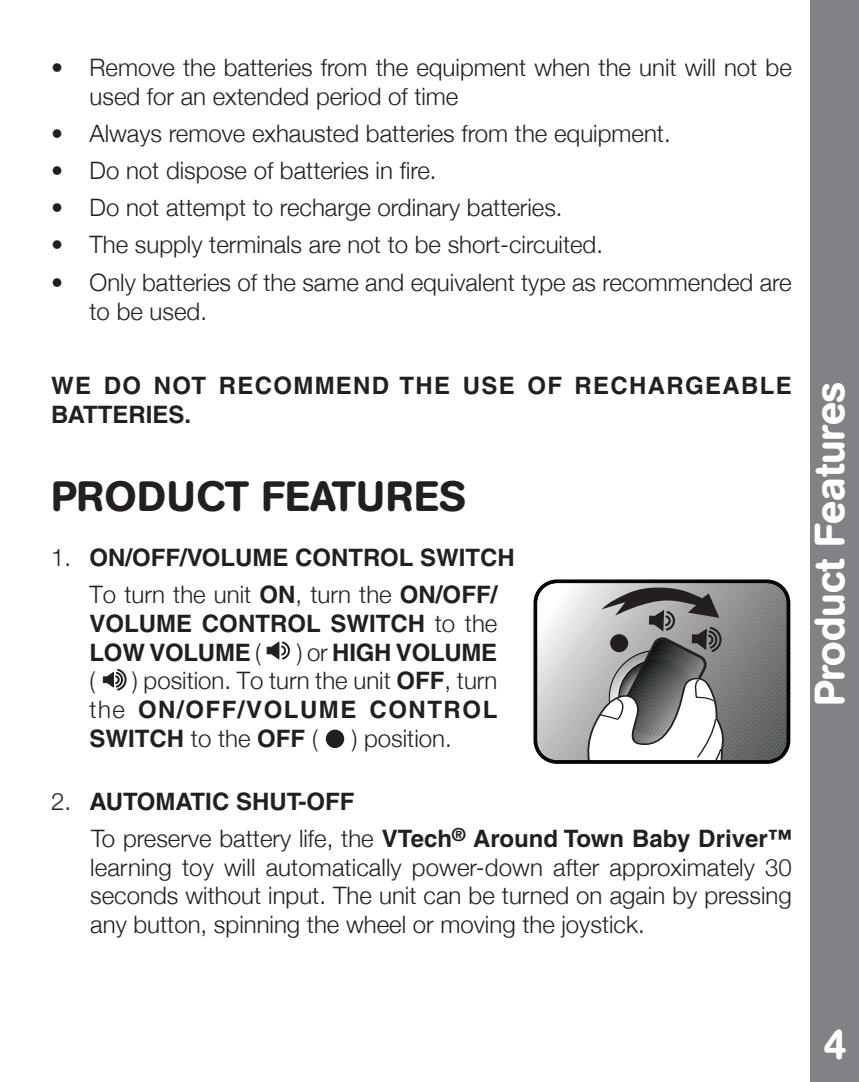
<style>
.page{position:relative;width:859px;height:1082px;background:#fff}
.page>*{position:absolute;margin:0;border:0;box-sizing:border-box;transform-origin:0 0}
.t1{font:500 42px "AG Book Rounded";letter-spacing:.02em;color:#231f20}
.t2{font:500 42px "AG Book Rounded";color:#fff}
.t3{font:300 24px/28.8px "Helvetica Neue";color:#231f20}
.t4{font:700 24px/28.8px "Helvetica";color:#231f20}
.t5{font:700 24px/28.8px "Helvetica";letter-spacing:.055em;color:#231f20}
.t6{font:700 24px/28.8px "Helvetica";letter-spacing:.065em;color:#231f20}
.s1{font-family:"Helvetica Neue";font-weight:300}
.s2{font-family:"Helvetica";font-weight:700}
</style>
<div class="page">
<div style="left:809px;top:0;width:49px;height:1081px;background:#808285"></div>
<svg style="left:267px;top:641px;width:23px;height:19px"></svg>
<svg style="left:103px;top:668px;width:23px;height:23px"></svg>
<div style="left:326px;top:730px;width:17px;height:17px;background:#231f20;border-radius:50%"></div>
<div style="left:326px;top:729px;width:18px;height:19px;border:1px solid #231f20;border-radius:50%"></div>
<svg style="left:538px;top:584px;width:250px;height:178px"></svg>
<div style="left:533px;top:579px;width:257px;height:184px;border:4px solid #090504;border-radius:22px"></div>
<p class="t3" style="left:89px;top:52px;width:703px;text-indent:-38px">• Remove the batteries from the equipment when the unit will not be used for an extended period of time</p>
<p class="t3" style="left:51px;top:118px;width:620px">• Always remove exhausted batteries from the equipment.</p>
<p class="t3" style="left:51px;top:156px;width:386px">• Do not dispose of batteries in fire.</p>
<p class="t3" style="left:51px;top:193px;width:512px">• Do not attempt to recharge ordinary batteries.</p>
<p class="t3" style="left:51px;top:230px;width:553px">• The supply terminals are not to be short-circuited.</p>
<p class="t3" style="left:89px;top:267px;width:703px;text-indent:-38px">• Only batteries of the same and equivalent type as recommended are to be used.</p>
<p class="t5" style="left:51px;top:371px;width:741px">WE DO NOT RECOMMEND THE USE OF RECHARGEABLE<br>BATTERIES.</p>
<h1 class="t1" style="left:51px;top:472px;width:416px">PRODUCT FEATURES</h1>
<p class="t4" style="left:51px;top:542px;width:465px"><span class="s1">1.</span> ON/OFF/VOLUME CONTROL SWITCH</p>
<p class="t3" style="left:89px;top:579px;width:409px">To turn the unit <span class="s2">ON</span>, turn the <span class="s2">ON/OFF/</span></p>
<p class="t4" style="left:89px;top:608px;width:409px">VOLUME CONTROL SWITCH <span class="s1">to the<br></span>LOW VOLUME <span class="s1">(</span></p>
<p class="t4" style="left:297px;top:637px;width:202px"><span class="s1">) or</span> HIGH VOLUME</p>
<p class="t3" style="left:89px;top:666px;width:7px">(</p>
<p class="t3" style="left:132px;top:666px;width:366px">) position. To turn the unit <span class="s2">OFF</span>, turn</p>
<p class="t6" style="left:89px;top:695px;width:409px"><span class="s1">the</span> ON/OFF/VOLUME CONTROL<br>SWITCH <span class="s1">to the</span> OFF <span class="s1">(</span></p>
<p class="t3" style="left:351px;top:723px;width:102px">) position.</p>
<p class="t4" style="left:91px;top:782px;width:702px;line-height:37.2px;text-indent:-40px"><span class="s1">2.</span> AUTOMATIC SHUT-OFF<br><span class="s1">To preserve battery life, the</span> VTech<sup>®</sup> Around Town Baby Driver™</p>
<p class="t3" style="left:90px;top:852px;width:702px;text-align:justify">learning toy will automatically power-down after approximately 30 seconds without input. The unit can be turned on again by pressing any button, spinning the wheel or moving the joystick.</p>
<h1 class="t2" style="left:805px;top:706px;width:326px;rotate:-90deg">Product Features</h1>
</div>
